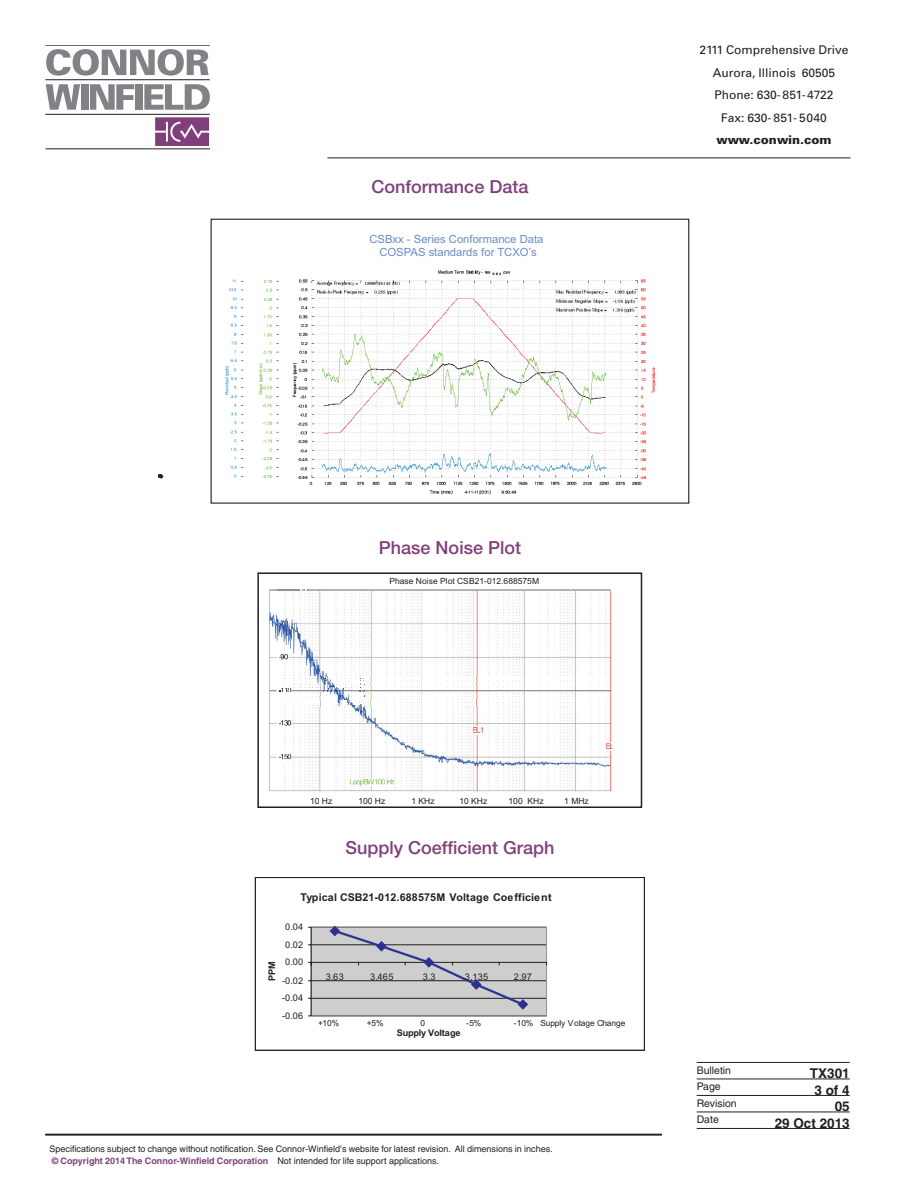
<style>
.page{position:relative;width:918px;height:1188px;background:#fff}
.page>*{position:absolute;margin:0;border:0;box-sizing:border-box;transform-origin:0 0}
.Subhead_1_centered{font:500 18px "Helvetica Neue";color:#813f7c}
.ID_2{font:700 13.5px "Helvetica";color:#231f20}
.t1{font:12px "Univers";color:#231f20}
.t2{font:900 12px "Univers";color:#231f20}
.t3{font:11.25px/12.6px "Arial";color:#6c8bc6;text-align:center}
.t4{font:700 10.65px "Arial";letter-spacing:.015em;color:#231f20}
.ID_1{font:10.5px "Helvetica";color:#231f20}
.t5{font:9.15px "Arial";letter-spacing:.025em;color:#231f20}
.t6{font:700 9.15px "Arial";letter-spacing:-.025em;color:#231f20}
.Fine_print{font:9px/12px "Helvetica";color:#231f20}
.t7{font:8.55px "Arial";color:#231f20}
.t8{font:8.4px "Arial";letter-spacing:-.01em;color:#231f20}
.s1{font-weight:700;color:#81407d}
</style>
<div class="page">
<hr style="left:45px;top:1134px;width:617px;height:1px;background:#231f20">
<svg style="left:46px;top:49px;width:163px;height:27px"></svg>
<svg style="left:46px;top:84px;width:34px;height:26px"></svg>
<div style="left:81px;top:84px;width:7px;height:26px;background:#808285"></div>
<svg style="left:90px;top:84px;width:44px;height:26px"></svg>
<div style="left:136px;top:84px;width:7px;height:26px;background:#808285"></div>
<svg style="left:144px;top:84px;width:66px;height:26px"></svg>
<hr style="left:45px;top:45px;width:165px;height:1px;background:#231f20">
<hr style="left:45px;top:79px;width:165px;height:1px;background:#231f20">
<hr style="left:45px;top:114px;width:165px;height:1px;background:#231f20">
<svg style="left:155px;top:117px;width:54px;height:29px;background:#935a8f"></svg>
<hr style="left:46px;top:149px;width:164px;height:1px;background:#231f20">
<hr style="left:327px;top:158px;width:524px;height:1px;background:#231f20">
<hr style="left:45px;top:1135px;width:617px;height:1px;background:#231f20">
<svg style="left:158px;top:475px;width:5px;height:4px"></svg>
<div style="left:211px;top:219px;width:478px;height:285px;border:1px solid #231f20"></div>
<img style="left:225px;top:263px;width:463px;height:232px">
<hr style="left:697px;top:1062px;width:153px;height:1px;background:#231f20">
<hr style="left:697px;top:1079px;width:153px;height:1px;background:#231f20">
<hr style="left:697px;top:1095px;width:153px;height:1px;background:#231f20">
<hr style="left:697px;top:1112px;width:153px;height:1px;background:#231f20">
<hr style="left:697px;top:1128px;width:153px;height:1px;background:#231f20">
<div style="left:311px;top:927px;width:236px;height:89px;background:#cecece"></div>
<hr style="left:311px;top:1016px;width:236px;height:1px;background:#231f20">
<hr style="left:311px;top:998px;width:236px;height:1px;background:#231f20">
<hr style="left:311px;top:980px;width:236px;height:1px;background:#231f20">
<hr style="left:311px;top:944px;width:236px;height:1px;background:#231f20">
<div style="left:311px;top:927px;width:236px;height:89px;border:1px solid #929495"></div>
<hr style="left:311px;top:927px;width:1px;height:89px;background:#231f20">
<hr style="left:311px;top:962px;width:236px;height:1px;background:#231f20">
<svg style="left:329px;top:925px;width:200px;height:85px"></svg>
<div style="left:255px;top:877px;width:390px;height:174px;border:1px solid #231f20"></div>
<div style="left:257px;top:572px;width:385px;height:236px;border:2px solid #231f20"></div>
<img style="left:269px;top:705px;width:344px;height:87px">
<img style="left:269px;top:704px;width:92px;height:1px">
<img style="left:269px;top:678px;width:91px;height:26px">
<img style="left:364px;top:678px;width:249px;height:28px">
<img style="left:269px;top:690px;width:344px;height:1px">
<svg style="left:361px;top:678px;width:3px;height:27px"></svg>
<img style="left:269px;top:590px;width:343px;height:88px">
<img style="left:360px;top:676px;width:252px;height:1px">
<img style="left:269px;top:590px;width:31px;height:1px">
<img style="left:307px;top:590px;width:305px;height:1px">
<p class="Subhead_1_centered" style="left:372px;top:176px;width:158px">Conformance Data</p>
<p class="t3" style="left:369px;top:233px;width:176px">CSBxx - Series Conformance Data<br>COSPAS standards for TCXO’s</p>
<p class="t1" style="left:699px;top:43px;width:151px">2111 Comprehensive Drive</p>
<p class="t1" style="left:713px;top:65px;width:124px">Aurora, Illinois 60505</p>
<p class="t1" style="left:715px;top:88px;width:120px">Phone: 630-851-4722</p>
<p class="t1" style="left:721px;top:110px;width:107px">Fax: 630- 851- 5040</p>
<p class="t2" style="left:716px;top:132px;width:117px">www.conwin.com</p>
<p class="Subhead_1_centered" style="left:379px;top:537px;width:144px">Phase Noise Plot</p>
<p class="t7" style="left:389px;top:576px;width:151px">Phase Noise Plot CSB21-012.688575M</p>
<p class="t7" style="left:310px;top:796px;width:24px">10 Hz</p>
<p class="t7" style="left:358px;top:796px;width:28px">100 Hz</p>
<p class="t7" style="left:412px;top:796px;width:25px">1 KHz</p>
<p class="t7" style="left:459px;top:796px;width:29px">10 KHz</p>
<p class="t7" style="left:509px;top:796px;width:37px">100 KHz</p>
<p class="t7" style="left:564px;top:796px;width:26px">1 MHz</p>
<p class="Subhead_1_centered" style="left:345px;top:837px;width:211px">Supply Coefficient Graph</p>
<p class="t4" style="left:300px;top:893px;width:253px">Typical CSB21-012.688575M Voltage Coefficient</p>
<p class="t5" style="left:285px;top:922px;width:20px">0.04</p>
<p class="t5" style="left:285px;top:939px;width:20px">0.02</p>
<p class="t5" style="left:285px;top:957px;width:20px">0.00</p>
<p class="t6" style="left:269px;top:981px;width:21px;rotate:-90deg">PPM</p>
<p class="t5" style="left:282px;top:975px;width:23px">-0.02</p>
<p class="t5" style="left:282px;top:993px;width:23px">-0.04</p>
<p class="t5" style="left:282px;top:1010px;width:23px">-0.06</p>
<p class="t5" style="left:326px;top:971px;width:20px">3.63</p>
<p class="t5" style="left:370px;top:971px;width:25px">3.465</p>
<p class="t5" style="left:423px;top:971px;width:14px">3.3</p>
<p class="t5" style="left:465px;top:971px;width:25px">3.135</p>
<p class="t5" style="left:514px;top:971px;width:20px">2.97</p>
<p class="t8" style="left:318px;top:1018px;width:23px">+10%</p>
<p class="t8" style="left:367px;top:1018px;width:18px">+5%</p>
<p class="t8" style="left:420px;top:1018px;width:6px">0</p>
<p class="t8" style="left:466px;top:1018px;width:17px">-5%</p>
<p class="t8" style="left:514px;top:1018px;width:113px">-10% Supply Votage Change</p>
<p class="t6" style="left:397px;top:1029px;width:65px">Supply Voltage</p>
<p class="Fine_print" style="left:50px;top:1143px;width:505px">Specifications subject to change without notification. See Connor-Winfield's website for latest revision. All dimensions in inches. <span class="s1">© Copyright 2014 The Connor-Winfield Corporation</span> Not intended for life support applications.</p>
<p class="ID_1" style="left:697px;top:1064px;width:36px">Bulletin</p>
<p class="ID_2" style="left:810px;top:1065px;width:41px">TX301</p>
<p class="ID_1" style="left:697px;top:1080px;width:26px">Page</p>
<p class="ID_2" style="left:814px;top:1082px;width:37px">3 of 4</p>
<p class="ID_1" style="left:697px;top:1097px;width:41px">Revision</p>
<p class="ID_2" style="left:835px;top:1098px;width:17px">05</p>
<p class="ID_1" style="left:697px;top:1113px;width:24px">Date</p>
<p class="ID_2" style="left:775px;top:1115px;width:77px">29 Oct 2013</p>
</div>
